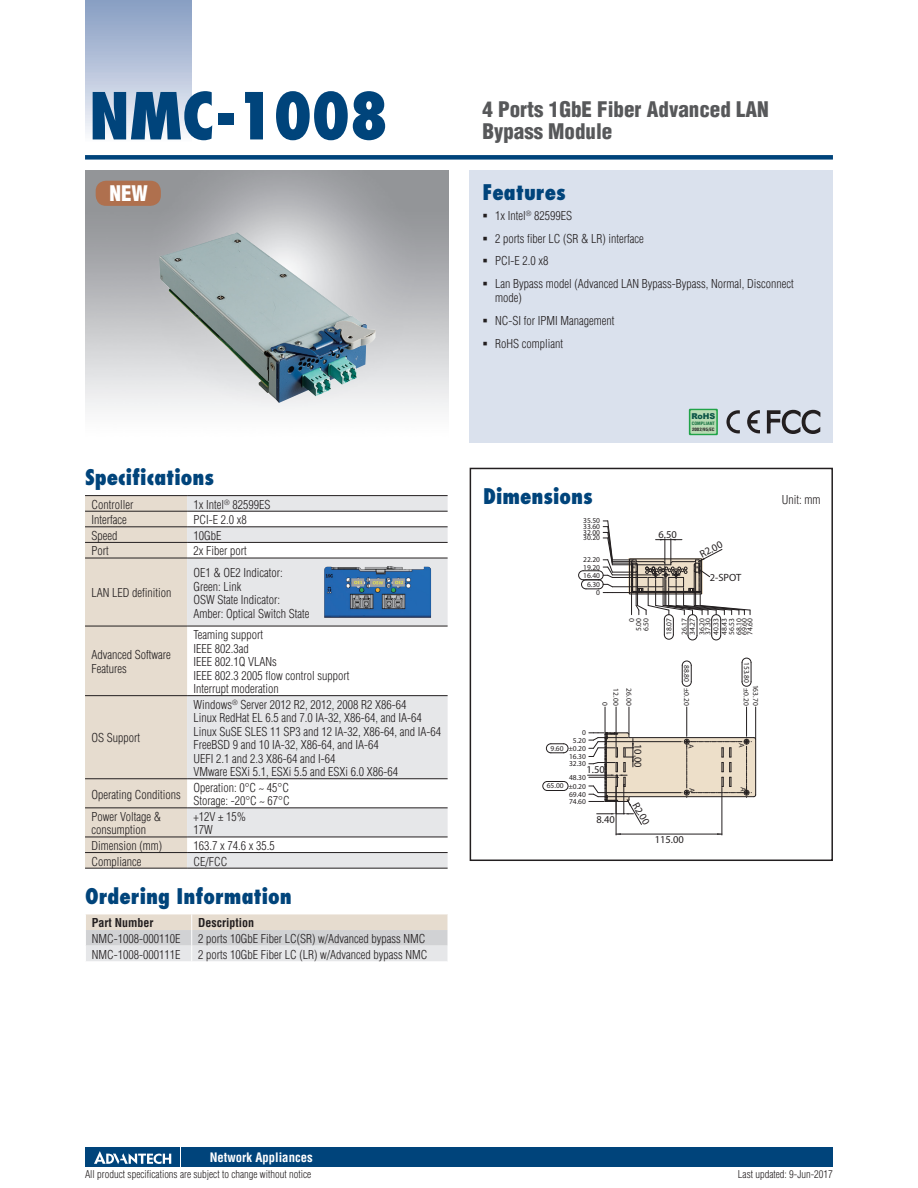
<style>
.page{position:relative;width:918px;height:1188px;background:#fff}
.page>*{position:absolute;margin:0;border:0;box-sizing:border-box;transform-origin:0 0}
.t1{font:800 condensed 63px "Futura";color:#00447b}
.t2{font:800 condensed 21px "Futura";color:#00447b}
.t3{font:900 condensed 21px/22.5px "Helvetica";color:#57585a}
.t4{font:900 condensed 21px "Helvetica";color:#fff}
.t5{font:700 condensed 12.75px "Helvetica";color:#fff}
.t6{font:300 condensed 12px/13.5px "Helvetica";color:#231f20}
.t7{font:700 condensed 12px "Helvetica";color:#231f20}
.t8{font:300 condensed 10.5px "Helvetica";color:#231f20}
.t9{font:10.5px "Myriad Pro";color:#231f20}
.t10{font:900 8.1px "Arial";color:#0c5447}
.t11{font:7.5px/7.4px "Myriad Pro";color:#231f20}
.t12{font:700 condensed 4.5px "Helvetica";color:#231f20;scale:1.11 1}
.t13{font:700 condensed 4.5px "Helvetica";color:#0c6a39;scale:1.04 1}
</style>
<div class="page">
<div style="left:85px;top:155px;width:748px;height:5px;background:#00447b"></div>
<div style="left:85px;top:0;width:106px;height:143px;background:linear-gradient(to bottom,#849bc1,#f9fafc)"></div>
<div style="left:182px;top:1147px;width:651px;height:20px;background:#00447b"></div>
<div style="left:85px;top:1147px;width:95px;height:20px;background:#00447b"></div>
<svg style="left:94px;top:1151px;width:77px;height:13px"></svg>
<div style="left:470px;top:170px;width:363px;height:272px;background:#dae1ed"></div>
<img style="left:85px;top:170px;width:363px;height:240px">
<svg style="left:726px;top:410px;width:14px;height:23px"></svg>
<svg style="left:747px;top:410px;width:13px;height:24px"></svg>
<svg style="left:766px;top:409px;width:55px;height:25px"></svg>
<svg style="left:689px;top:409px;width:29px;height:26px"></svg>
<div style="left:690px;top:410px;width:26px;height:24px;background:#b8dbb4"></div>
<div style="left:96px;top:181px;width:65px;height:25px;background:#af704e;border-radius:10px"></div>
<img style="left:159px;top:232px;width:217px;height:171px">
<div style="left:85px;top:496px;width:102px;height:372px;background:#e6dccf"></div>
<svg style="left:187px;top:496px;width:261px;height:372px;fill:#e6e7e9"></svg>
<hr style="left:85px;top:495px;width:102px;height:1px;background:#231f20">
<hr style="left:187px;top:495px;width:261px;height:1px;background:#231f20">
<hr style="left:85px;top:511px;width:102px;height:1px;background:#231f20">
<hr style="left:187px;top:511px;width:261px;height:1px;background:#231f20">
<hr style="left:85px;top:526px;width:102px;height:1px;background:#231f20">
<hr style="left:187px;top:526px;width:261px;height:1px;background:#231f20">
<hr style="left:85px;top:542px;width:102px;height:1px;background:#231f20">
<hr style="left:187px;top:542px;width:261px;height:1px;background:#231f20">
<hr style="left:85px;top:558px;width:102px;height:1px;background:#231f20">
<hr style="left:187px;top:558px;width:261px;height:1px;background:#231f20">
<hr style="left:85px;top:626px;width:102px;height:1px;background:#231f20">
<hr style="left:187px;top:626px;width:261px;height:1px;background:#231f20">
<hr style="left:85px;top:695px;width:102px;height:1px;background:#231f20">
<hr style="left:187px;top:695px;width:261px;height:1px;background:#231f20">
<hr style="left:85px;top:778px;width:102px;height:1px;background:#231f20">
<hr style="left:187px;top:778px;width:261px;height:1px;background:#231f20">
<hr style="left:85px;top:807px;width:102px;height:1px;background:#231f20">
<hr style="left:187px;top:807px;width:261px;height:1px;background:#231f20">
<hr style="left:85px;top:837px;width:102px;height:1px;background:#231f20">
<hr style="left:187px;top:837px;width:261px;height:1px;background:#231f20">
<hr style="left:85px;top:852px;width:102px;height:1px;background:#231f20">
<hr style="left:187px;top:852px;width:261px;height:1px;background:#231f20">
<hr style="left:85px;top:868px;width:102px;height:1px;background:#231f20">
<hr style="left:187px;top:868px;width:261px;height:1px;background:#231f20">
<svg style="left:86px;top:914px;width:362px;height:47px;background:#dfdcd9"></svg>
<img style="left:323px;top:565px;width:109px;height:54px">
<div style="left:470px;top:468px;width:363px;height:393px;border:2px solid #231f20"></div>
<svg style="left:681px;top:660px;width:11px;height:27px"></svg>
<svg style="left:741px;top:657px;width:11px;height:30px"></svg>
<svg style="left:546px;top:743px;width:23px;height:11px"></svg>
<svg style="left:542px;top:781px;width:27px;height:10px"></svg>
<hr style="left:616px;top:787px;width:1px;height:48px;background:#231f20">
<hr style="left:722px;top:787px;width:1px;height:48px;background:#231f20">
<hr style="left:616px;top:834px;width:106px;height:1px;background:#231f20">
<svg style="left:588px;top:707px;width:168px;height:118px"></svg>
<svg style="left:578px;top:520px;width:173px;height:121px"></svg>
<h1 class="t1" style="left:89px;top:76px;width:301px">NMC-1008</h1>
<h2 class="t3" style="left:482px;top:98px;width:288px">4 Ports 1GbE Fiber Advanced LAN<br>Bypass Module</h2>
<h2 class="t4" style="left:109px;top:181px;width:40px">NEW</h2>
<h2 class="t2" style="left:85px;top:463px;width:131px">Specifications</h2>
<p class="t6" style="left:91px;top:497px;width:43px">Controller</p>
<p class="t6" style="left:193px;top:497px;width:78px">1x Intel<sup>®</sup> 82599ES</p>
<p class="t6" style="left:91px;top:513px;width:37px">Interface</p>
<p class="t6" style="left:193px;top:513px;width:55px">PCI-E 2.0 x8</p>
<p class="t6" style="left:91px;top:529px;width:27px">Speed</p>
<p class="t6" style="left:193px;top:529px;width:29px">10GbE</p>
<p class="t6" style="left:91px;top:544px;width:19px">Port</p>
<p class="t6" style="left:193px;top:544px;width:55px">2x Fiber port</p>
<p class="t6" style="left:91px;top:586px;width:81px">LAN LED definition</p>
<p class="t6" style="left:193px;top:566px;width:117px">OE1 &amp; OE2 Indicator:<br>Green: Link<br>OSW State Indicator:<br>Amber: Optical Switch State</p>
<p class="t6" style="left:91px;top:648px;width:81px">Advanced Software<br>Features</p>
<p class="t6" style="left:91px;top:731px;width:50px">OS Support</p>
<p class="t6" style="left:193px;top:628px;width:157px">Teaming support<br>IEEE 802.3ad<br>IEEE 802.1Q VLANs<br>IEEE 802.3 2005 flow control support<br>Interrupt moderation</p>
<p class="t6" style="left:193px;top:698px;width:249px">Windows<sup>®</sup> Server 2012 R2, 2012, 2008 R2 X86-64<br>Linux RedHat EL 6.5 and 7.0 IA-32, X86-64, and IA-64<br>Linux SuSE SLES 11 SP3 and 12 IA-32, X86-64, and IA-64<br>FreeBSD 9 and 10 IA-32, X86-64, and IA-64<br>UEFI 2.1 and 2.3 X86-64 and I-64<br>VMware ESXi 5.1, ESXi 5.5 and ESXi 6.0 X86-64</p>
<p class="t6" style="left:91px;top:787px;width:91px">Operating Conditions</p>
<p class="t6" style="left:193px;top:781px;width:98px">Operation: 0°C ~ 45°C<br>Storage: -20°C ~ 67°C</p>
<p class="t6" style="left:91px;top:810px;width:71px">Power Voltage &amp; consumption</p>
<p class="t6" style="left:193px;top:810px;width:54px">+12V ± 15%<br>17W</p>
<p class="t6" style="left:91px;top:839px;width:72px">Dimension (mm)</p>
<p class="t6" style="left:193px;top:839px;width:83px">163.7 x 74.6 x 35.5</p>
<p class="t6" style="left:91px;top:854px;width:51px">Compliance</p>
<p class="t6" style="left:193px;top:854px;width:36px">CE/FCC</p>
<h2 class="t2" style="left:85px;top:883px;width:208px">Ordering Information</h2>
<p class="t7" style="left:92px;top:916px;width:63px">Part Number</p>
<p class="t7" style="left:198px;top:916px;width:57px">Description</p>
<p class="t6" style="left:92px;top:932px;width:90px">NMC-1008-000110E</p>
<p class="t6" style="left:198px;top:932px;width:229px">2 ports 10GbE Fiber LC(SR) w/Advanced bypass NMC</p>
<p class="t6" style="left:92px;top:948px;width:90px">NMC-1008-000111E</p>
<p class="t6" style="left:198px;top:948px;width:231px">2 ports 10GbE Fiber LC (LR) w/Advanced bypass NMC</p>
<h2 class="t2" style="left:482px;top:178px;width:85px">Features</h2>
<p class="t6" style="left:495px;top:204px;width:300px;line-height:22.8px">1x Intel<sup>®</sup> 82599ES<br>2 ports fiber LC (SR &amp; LR) interface<br>PCI-E 2.0 x8<br>Lan Bypass model (Advanced LAN Bypass-Bypass, Normal, Disconnect</p>
<p class="t6" style="left:495px;top:287px;width:121px;line-height:22.8px">mode)<br>NC-SI for IPMI Management<br>RoHS compliant</p>
<p class="t10" style="left:691px;top:410px;width:25px">RoHS</p>
<p class="t13" style="left:692px;top:421px;width:24px">COMPLIANT</p>
<p class="t12" style="left:692px;top:427px;width:22px">2002/95/EC</p>
<h2 class="t2" style="left:483px;top:482px;width:111px">Dimensions</h2>
<p class="t6" style="left:782px;top:493px;width:40px">Unit: mm</p>
<p class="t11" style="left:583px;top:517px;width:18px">35.50</p>
<p class="t11" style="left:583px;top:523px;width:18px">33.60</p>
<p class="t11" style="left:583px;top:529px;width:18px">32.00</p>
<p class="t11" style="left:583px;top:534px;width:18px">30.20</p>
<p class="t11" style="left:583px;top:556px;width:18px">22.20</p>
<p class="t11" style="left:583px;top:563px;width:18px">19.20</p>
<p class="t11" style="left:583px;top:571px;width:18px">16.40</p>
<p class="t11" style="left:587px;top:581px;width:15px">6.30</p>
<p class="t11" style="left:596px;top:589px;width:5px">0</p>
<p class="t9" style="left:658px;top:528px;width:20px">6.50</p>
<p class="t9" style="left:698px;top:549px;width:25px;rotate:-28deg">R2.00</p>
<p class="t11" style="left:632px;top:565px;width:5px">*</p>
<p class="t11" style="left:696px;top:565px;width:5px">*</p>
<p class="t9" style="left:710px;top:571px;width:33px">2-SPOT</p>
<p class="t11" style="left:628px;top:631px;width:15px;text-align:justify;text-indent:9px;rotate:-90deg">0<br>5.00<br>6.50</p>
<p class="t11" style="left:661px;top:635px;width:18px;line-height:15.5px;rotate:-90deg">18.07<br>26.17</p>
<p class="t11" style="left:688px;top:635px;width:18px;line-height:9.6px;rotate:-90deg">34.27<br>36.20</p>
<p class="t11" style="left:704px;top:635px;width:18px;line-height:8.2px;text-align:justify;rotate:-90deg">37.30<br>40.33<br>48.43</p>
<p class="t11" style="left:728px;top:635px;width:18px;rotate:-90deg">56.53<br>68.10</p>
<p class="t11" style="left:741px;top:635px;width:18px;line-height:5.7px;rotate:-90deg">69.60<br>74.60</p>
<p class="t11" style="left:620px;top:688px;width:18px;rotate:90deg">12.00</p>
<p class="t11" style="left:633px;top:688px;width:18px;rotate:90deg">26.00</p>
<p class="t11" style="left:609px;top:702px;width:5px;rotate:90deg">0</p>
<p class="t11" style="left:690px;top:665px;width:42px;rotate:90deg">88.80 ±0.20</p>
<p class="t11" style="left:750px;top:662px;width:45px;rotate:90deg">153.80 ±0.20</p>
<p class="t11" style="left:759px;top:685px;width:22px;rotate:90deg">163.70</p>
<p class="t11" style="left:573px;top:729px;width:15px;text-align:right">0<br>5.20</p>
<p class="t11" style="left:569px;top:745px;width:18px;text-align:justify;text-indent:-19px">9.60 ±0.20<br>16.30<br>32.30</p>
<p class="t11" style="left:547px;top:773px;width:41px;line-height:8.4px;text-align:right">48.30<br>65.00 ±0.20<br>69.40</p>
<p class="t11" style="left:569px;top:798px;width:18px">74.60</p>
<p class="t9" style="left:586px;top:763px;width:20px">1.50</p>
<p class="t9" style="left:597px;top:813px;width:20px">8.40</p>
<p class="t9" style="left:645px;top:744px;width:25px;rotate:90deg">10.00</p>
<p class="t11" style="left:745px;top:743px;width:6px;rotate:90deg">A</p>
<p class="t11" style="left:696px;top:788px;width:6px;rotate:90deg">A</p>
<p class="t11" style="left:747px;top:787px;width:6px;rotate:90deg">A</p>
<p class="t11" style="left:695px;top:744px;width:6px;rotate:90deg">A</p>
<p class="t9" style="left:641px;top:800px;width:25px;rotate:60deg">R2.00</p>
<p class="t9" style="left:655px;top:833px;width:31px">115.00</p>
<p class="t5" style="left:210px;top:1150px;width:105px">Network Appliances</p>
<p class="t8" style="left:85px;top:1168px;width:228px">All product specifications are subject to change without notice</p>
<p class="t8" style="left:738px;top:1168px;width:97px">Last updated: 9-Jun-2017</p>
</div>
